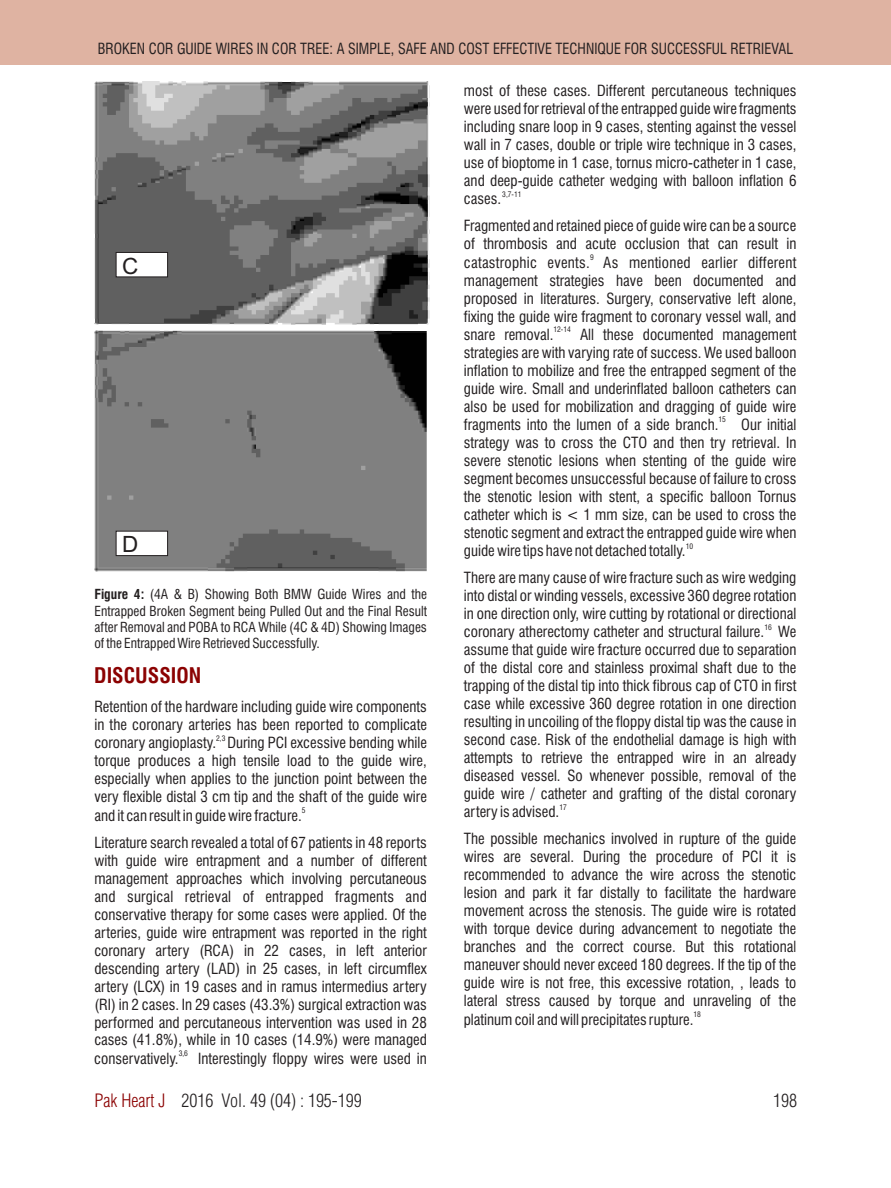
<style>
.page{position:relative;width:891px;height:1188px;background:#fff}
.page>*{position:absolute;margin:0;border:0;box-sizing:border-box;transform-origin:0 0}
.t1{font:22.5px "Arial";color:#231f20}
.t2{font:700 condensed 21px "Swiss 721 BT";color:#8b0202}
.t3{font:18px "Switzerland Cond Light Plain";color:#231f20}
.t4{font:condensed 15px/18px "Swiss 721 BT";color:#231f20}
.t5{font:condensed 15px "Swiss 721 BT";color:#231f20;scale:.95 1}
.t6{font:condensed 13.5px "Swiss 721 BT";color:#231f20}
.t7{font:condensed 7.5px "Swiss 721 BT";color:#231f20}
.s1{font-weight:700}
.s2{color:#8b0202}
</style>
<div class="page">
<img style="left:95px;top:82px;width:335px;height:243px">
<img style="left:95px;top:331px;width:332px;height:241px">
<svg style="left:115px;top:530px;width:53px;height:26px"></svg>
<svg style="left:115px;top:252px;width:53px;height:26px"></svg>
<div style="left:0;top:0;width:891px;height:65px;background:#dfb3a2"></div>
<p class="t5" style="left:98px;top:43px;width:734px">BROKEN COR GUIDE WIRES IN COR TREE: A SIMPLE, SAFE AND COST EFFECTIVE TECHNIQUE FOR SUCCESSFUL RETRIEVAL</p>
<h1 class="t1" style="left:122px;top:257px;width:18px">C</h1>
<h1 class="t1" style="left:122px;top:536px;width:18px">D</h1>
<p class="t4" style="left:464px;top:83px;width:334px;text-align:justify">most of these cases. Different percutaneous techniques were used for retrieval of the entrapped guide wire fragments including snare loop in 9 cases, stenting against the vessel wall in 7 cases, double or triple wire technique in 3 cases, use of bioptome in 1 case, tornus micro-catheter in 1 case, and deep-guide catheter wedging with balloon inflation 6</p>
<p class="t7" style="left:502px;top:191px;width:21px">3,7-11</p>
<p class="t4" style="left:464px;top:187px;width:334px;line-height:27px">cases.<br>Fragmented and retained piece of guide wire can be a source</p>
<p class="t4" style="left:464px;top:236px;width:334px">of thrombosis and acute occlusion that can result in</p>
<p class="t7" style="left:590px;top:254px;width:5px">9</p>
<p class="t4" style="left:464px;top:255px;width:334px;text-align:justify">catastrophic events. As mentioned earlier different management strategies have been documented and proposed in literatures. Surgery, conservative left alone, fixing the guide wire fragment to coronary vessel wall, and</p>
<p class="t7" style="left:554px;top:327px;width:19px">12-14</p>
<p class="t4" style="left:464px;top:327px;width:91px">snare removal.</p>
<p class="t4" style="left:464px;top:327px;width:334px;text-align:justify;text-indent:116px">All these documented management strategies are with varying rate of success. We used balloon inflation to mobilize and free the entrapped segment of the guide wire. Small and underinflated balloon catheters can also be used for mobilization and dragging of guide wire</p>
<p class="t7" style="left:718px;top:417px;width:9px">15</p>
<p class="t4" style="left:464px;top:417px;width:334px;text-align:justify;text-indent:277px">Our initial strategy was to cross the CTO and then try retrieval. In severe stenotic lesions when stenting of the guide wire segment becomes unsuccessful because of failure to cross the stenotic lesion with stent, a specific balloon Tornus catheter which is &lt; 1 mm size, can be used to cross the stenotic segment and extract the entrapped guide wire when</p>
<p class="t7" style="left:686px;top:543px;width:9px">10</p>
<p class="t4" style="left:464px;top:417px;width:256px">fragments into the lumen of a side branch.</p>
<p class="t4" style="left:464px;top:539px;width:334px;line-height:27px">guide wire tips have not detached totally.<br>There are many cause of wire fracture such as wire wedging</p>
<p class="t6" style="left:94px;top:589px;width:334px"><span class="s1">Figure 4:</span> (4A &amp; B) Showing Both BMW Guide Wires and the</p>
<p class="t4" style="left:464px;top:588px;width:334px">into distal or winding vessels, excessive 360 degree rotation</p>
<p class="t6" style="left:94px;top:605px;width:334px">Entrapped Broken Segment being Pulled Out and the Final Result</p>
<p class="t4" style="left:464px;top:606px;width:334px">in one direction only, wire cutting by rotational or directional</p>
<p class="t6" style="left:94px;top:621px;width:334px">after Removal and POBA to RCA While (4C &amp; 4D) Showing Images</p>
<p class="t7" style="left:764px;top:624px;width:9px">16</p>
<p class="t4" style="left:464px;top:624px;width:334px">coronary atherectomy catheter and structural failure. We</p>
<p class="t6" style="left:94px;top:638px;width:227px">of the Entrapped Wire Retrieved Successfully.</p>
<p class="t4" style="left:464px;top:642px;width:334px;text-align:justify">assume that guide wire fracture occurred due to separation of the distal core and stainless proximal shaft due to the trapping of the distal tip into thick fibrous cap of CTO in first</p>
<p class="t4" style="left:94px;top:699px;width:334px">Retention of the hardware including guide wire components</p>
<p class="t4" style="left:464px;top:696px;width:334px">case while excessive 360 degree rotation in one direction resulting in uncoiling of the floppy distal tip was the cause in</p>
<h2 class="t2" style="left:94px;top:667px;width:109px">DISCUSSION</h2>
<p class="t4" style="left:94px;top:717px;width:334px">in the coronary arteries has been reported to complicate</p>
<p class="t7" style="left:216px;top:735px;width:11px">2,3</p>
<p class="t4" style="left:94px;top:736px;width:334px">coronary angioplasty. During PCI excessive bending while</p>
<p class="t4" style="left:464px;top:732px;width:334px">second case. Risk of the endothelial damage is high with attempts to retrieve the entrapped wire in an already</p>
<p class="t4" style="left:94px;top:753px;width:334px">torque produces a high tensile load to the guide wire, especially when applies to the junction point between the</p>
<p class="t4" style="left:464px;top:768px;width:334px">diseased vessel. So whenever possible, removal of the guide wire / catheter and grafting of the distal coronary</p>
<p class="t4" style="left:94px;top:789px;width:334px">very flexible distal 3 cm tip and the shaft of the guide wire</p>
<p class="t7" style="left:559px;top:804px;width:9px">17</p>
<p class="t4" style="left:94px;top:808px;width:209px">andit can result in guide wire fracture.</p>
<p class="t4" style="left:464px;top:805px;width:97px">artery is advised.</p>
<p class="t4" style="left:94px;top:835px;width:334px">Literature search revealed a total of 67 patients in 48 reports</p>
<p class="t4" style="left:464px;top:831px;width:334px">The possible mechanics involved in rupture of the guide</p>
<p class="t4" style="left:94px;top:853px;width:334px">with guide wire entrapment and a number of different</p>
<p class="t4" style="left:464px;top:849px;width:334px">wires are several. During the procedure of PCI it is</p>
<p class="t4" style="left:94px;top:871px;width:191px">management approaches which</p>
<p class="t4" style="left:464px;top:867px;width:334px">recommended to advance the wire across the stenotic</p>
<p class="t7" style="left:302px;top:807px;width:5px">5</p>
<p class="t4" style="left:94px;top:871px;width:334px;text-align:right">involving percutaneous<br>and surgical retrieval of entrapped fragments and</p>
<p class="t4" style="left:464px;top:885px;width:334px">lesion and park it far distally to facilitate the hardware</p>
<p class="t4" style="left:94px;top:907px;width:334px">conservative therapy for some cases were applied. Of the</p>
<p class="t4" style="left:464px;top:903px;width:334px">movement across the stenosis. The guide wire is rotated</p>
<p class="t4" style="left:94px;top:925px;width:334px">arteries, guide wire entrapment was reported in the right</p>
<p class="t4" style="left:464px;top:921px;width:334px">with torque device during advancement to negotiate the</p>
<p class="t4" style="left:94px;top:943px;width:334px">coronary artery (RCA) in 22 cases, in left anterior</p>
<p class="t4" style="left:464px;top:939px;width:334px">branches and the correct course. But this rotational</p>
<p class="t4" style="left:94px;top:961px;width:334px">descending artery (LAD) in 25 cases, in left circumflex</p>
<p class="t4" style="left:464px;top:957px;width:334px">maneuver should never exceed 180 degrees. If the tip of the</p>
<p class="t4" style="left:94px;top:979px;width:334px">artery (LCX) in 19 cases and in ramus intermedius artery</p>
<p class="t4" style="left:464px;top:975px;width:334px">guide wire is not free, this excessive rotation, , leads to lateral stress caused by torque and unraveling of the</p>
<p class="t4" style="left:94px;top:997px;width:334px">(RI) in 2 cases. In 29 cases (43.3%) surgical extraction was</p>
<p class="t7" style="left:694px;top:1011px;width:9px">18</p>
<p class="t4" style="left:94px;top:1015px;width:334px">performed and percutaneous intervention was used in 28</p>
<p class="t4" style="left:464px;top:1012px;width:231px">platinum coil and will precipitates rupture.</p>
<p class="t4" style="left:94px;top:1033px;width:334px">cases (41.8%), while in 10 cases (14.9%) were managed</p>
<p class="t7" style="left:179px;top:1051px;width:11px">3,6</p>
<p class="t4" style="left:94px;top:1051px;width:86px">conservatively.</p>
<p class="t4" style="left:198px;top:1051px;width:230px">Interestingly floppy wires were used in</p>
<p class="t3" style="left:94px;top:1094px;width:269px"><span class="s2">Pak Heart J</span> 2016 Vol. 49 (04) : 195-199</p>
<p class="t3" style="left:773px;top:1094px;width:25px">198</p>
</div>
